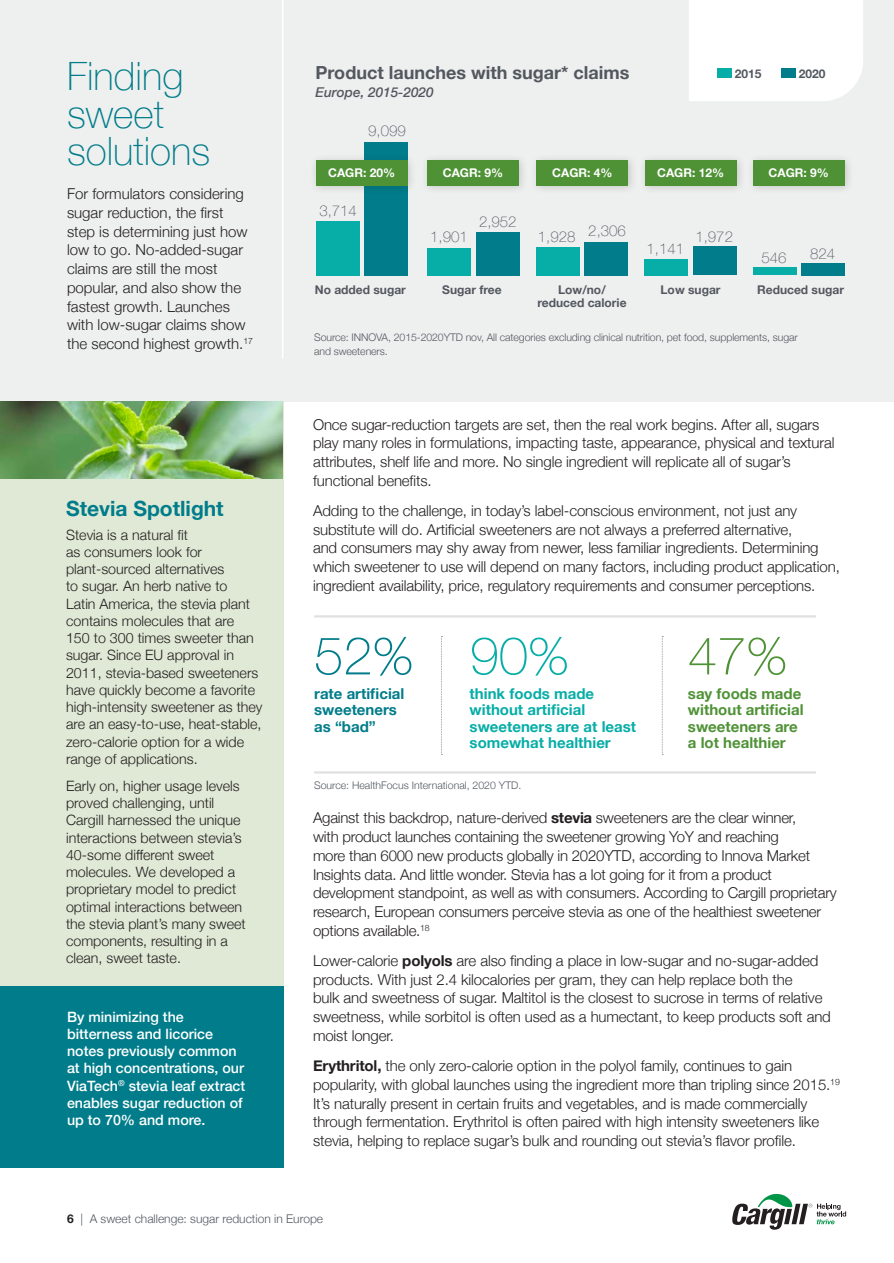
<style>
.page{position:relative;width:894px;height:1263px;background:#fff}
.page>*{position:absolute;margin:0;border:0;box-sizing:border-box;transform-origin:0 0}
.body{font:100 52.5px "Helvetica Neue";color:#007c8a}
.body-2{font:100 52.5px "Helvetica Neue";color:#07ada7}
.body-3{font:100 52.5px "Helvetica Neue";color:#4f9236}
.head{font:100 39px/37.5px "Helvetica Neue";color:#007c8a}
.body-4{font:700 21px "Helvetica Neue";color:#007c8a}
.body-5{font:700 18px "Helvetica Neue";color:#535860}
.body-6{font:300 15px/18.8px "Helvetica Neue";letter-spacing:-.01em;color:#231f20}
.body-7{font:700 15px/16.5px "Helvetica Neue";color:#07ada7}
.body-8{font:700 15px/16.5px "Helvetica Neue";color:#4f9236}
.head-2{font:100 15px "Helvetica Neue";color:#535860}
.body-9{font:700 15px/16.5px "Helvetica Neue";color:#007c8a}
.body-10{font:300 14.25px/17.2px "Helvetica Neue";color:#231f20}
.body-11{font:500 14.25px/17.2px "Helvetica Neue";color:#fff}
.body-12{font:italic 500 13.5px "Helvetica Neue";color:#535860}
.body-13{font:700 12px/13.5px "Helvetica Neue";color:#535860;text-align:center}
.t1{font:300 12px "Helvetica Neue";color:#535860}
.body-14{font:700 12px "Helvetica Neue";color:#fff}
.head-3{font:700 12px "Helvetica Neue";color:#535860}
.body-15{font:300 10.5px/13.5px "Helvetica Neue";letter-spacing:-.01em;color:#535860}
.s1{font-weight:700}
.s2{font-weight:700;color:#231f20}
</style>
<div class="page">
<svg style="left:732px;top:1193px;width:113px;height:36px"></svg>
<div style="left:0;top:0;width:893px;height:401px;background:#eeefef"></div>
<svg style="left:661px;top:636px;width:2px;height:119px"></svg>
<svg style="left:441px;top:636px;width:1px;height:119px"></svg>
<hr style="left:314px;top:615px;width:501px;height:2px;background:#dfe1e0">
<hr style="left:314px;top:771px;width:501px;height:2px;background:#dfe1e0">
<div style="left:0;top:401px;width:283px;height:762px;background:#dfe9d6"></div>
<img style="left:0;top:402px;width:282px;height:76px">
<div style="left:0;top:986px;width:283px;height:181px;background:#007c8a"></div>
<hr style="left:282px;top:0;width:1px;height:359px;background:#fff">
<div style="left:689px;top:0;width:173px;height:101px;background:#fff"></div>
<div style="left:717px;top:68px;width:14px;height:10px;background:#07ada7"></div>
<div style="left:781px;top:68px;width:14px;height:10px;background:#007c8a"></div>
<div style="left:801px;top:263px;width:43px;height:12px;background:#007c8a"></div>
<div style="left:753px;top:267px;width:43px;height:8px;background:#07ada7"></div>
<div style="left:692px;top:246px;width:44px;height:29px;background:#007c8a"></div>
<div style="left:644px;top:259px;width:44px;height:16px;background:#07ada7"></div>
<div style="left:584px;top:242px;width:43px;height:33px;background:#007c8a"></div>
<div style="left:536px;top:247px;width:43px;height:28px;background:#07ada7"></div>
<div style="left:475px;top:232px;width:44px;height:43px;background:#007c8a"></div>
<div style="left:427px;top:247px;width:44px;height:28px;background:#07ada7"></div>
<div style="left:364px;top:142px;width:43px;height:133px;background:#007c8a"></div>
<div style="left:316px;top:221px;width:43px;height:54px;background:#07ada7"></div>
<div style="left:309px;top:153px;width:544px;height:43px;background:#231f20;opacity:.2"></div>
<div style="left:315px;top:160px;width:92px;height:26px;background:#4f9236"></div>
<div style="left:536px;top:160px;width:92px;height:26px;background:#4f9236"></div>
<div style="left:427px;top:160px;width:91px;height:26px;background:#4f9236"></div>
<div style="left:644px;top:160px;width:92px;height:26px;background:#4f9236"></div>
<div style="left:752px;top:160px;width:92px;height:26px;background:#4f9236"></div>
<p class="head" style="left:67px;top:56px;width:145px">Finding sweet solutions</p>
<p class="body-6" style="left:67px;top:183px;width:187px">For formulators considering sugar reduction, the first step is determining just how low to go. No-added-sugar claims are still the most popular, and also show the fastest growth. Launches with low-sugar claims show the second highest growth.<sup>17</sup></p>
<p class="body-4" style="left:66px;top:492px;width:159px">Stevia Spotlight</p>
<p class="body-10" style="left:66px;top:525px;width:198px">Stevia is a natural fit<br>as consumers look for plant-sourced alternatives<br>to sugar. An herb native to<br>Latin America, the stevia plant contains molecules that are<br>150 to 300 times sweeter than sugar. Since EU approval in<br>2011, stevia-based sweeteners have quickly become a favorite high-intensity sweetener as they are an easy-to-use, heat-stable, zero-calorie option for a wide range of applications.</p>
<p class="body-10" style="left:66px;top:776px;width:181px">Early on, higher usage levels proved challenging, until<br>Cargill harnessed the unique interactions between stevia’s<br>40-some different sweet molecules. We developed a proprietary model to predict optimal interactions between the stevia plant’s many sweet components, resulting in a clean, sweet taste.</p>
<p class="body-11" style="left:67px;top:1006px;width:180px">By minimizing the bitterness and licorice notes previously common at high concentrations, our<br>ViaTech<sup>®</sup> stevia leaf extract enables sugar reduction of up to 70% and more.</p>
<p class="body-5" style="left:315px;top:59px;width:315px">Product launches with sugar* claims</p>
<p class="body-12" style="left:315px;top:81px;width:119px">Europe, 2015-2020</p>
<p class="head-2" style="left:368px;top:120px;width:39px">9,099</p>
<p class="head-3" style="left:734px;top:64px;width:28px">2015</p>
<p class="head-3" style="left:798px;top:64px;width:28px">2020</p>
<p class="body-14" style="left:328px;top:164px;width:68px">CAGR: 20%</p>
<p class="body-14" style="left:442px;top:164px;width:62px">CAGR: 9%</p>
<p class="body-14" style="left:552px;top:164px;width:62px">CAGR: 4%</p>
<p class="body-14" style="left:657px;top:164px;width:68px">CAGR: 12%</p>
<p class="body-14" style="left:768px;top:164px;width:62px">CAGR: 9%</p>
<p class="head-2" style="left:319px;top:199px;width:39px">3,714</p>
<p class="head-2" style="left:479px;top:210px;width:39px">2,952</p>
<p class="head-2" style="left:430px;top:226px;width:39px">1,901</p>
<p class="head-2" style="left:537px;top:226px;width:39px">1,928</p>
<p class="head-2" style="left:588px;top:219px;width:39px">2,306</p>
<p class="head-2" style="left:646px;top:238px;width:39px">1,141</p>
<p class="head-2" style="left:695px;top:226px;width:39px">1,972</p>
<p class="head-2" style="left:761px;top:246px;width:27px">546</p>
<p class="head-2" style="left:810px;top:242px;width:27px">824</p>
<p class="body-13" style="left:314px;top:283px;width:93px">No added sugar</p>
<p class="body-13" style="left:442px;top:283px;width:61px">Sugar free</p>
<p class="body-13" style="left:537px;top:283px;width:91px">Low/no/ reduced calorie</p>
<p class="body-13" style="left:660px;top:283px;width:61px">Low sugar</p>
<p class="body-13" style="left:756px;top:283px;width:88px">Reduced sugar</p>
<p class="body-15" style="left:314px;top:330px;width:485px">Source: INNOVA, 2015-2020YTD nov, All categories excluding clinical nutrition, pet food, supplements, sugar and sweeteners.</p>
<p class="body-6" style="left:313px;top:414px;width:523px">Once sugar-reduction targets are set, then the real work begins. After all, sugars play many roles in formulations, impacting taste, appearance, physical and textural attributes, shelf life and more. No single ingredient will replicate all of sugar’s functional benefits.</p>
<p class="body-6" style="left:313px;top:500px;width:528px">Adding to the challenge, in today’s label-conscious environment, not just any substitute will do. Artificial sweeteners are not always a preferred alternative,<br>and consumers may shy away from newer, less familiar ingredients. Determining which sweetener to use will depend on many factors, including product application, ingredient availability, price, regulatory requirements and consumer perceptions.</p>
<p class="body" style="left:314px;top:616px;width:101px">52%</p>
<p class="body-9" style="left:314px;top:685px;width:92px">rate artificial sweeteners as “bad”</p>
<p class="body-2" style="left:469px;top:616px;width:101px">90%</p>
<p class="body-7" style="left:469px;top:685px;width:168px">think foods made without artificial sweeteners are at least somewhat healthier</p>
<p class="body-15" style="left:314px;top:777px;width:208px">Source: HealthFocus International, 2020 YTD.</p>
<p class="body-3" style="left:687px;top:616px;width:101px">47%</p>
<p class="body-8" style="left:687px;top:685px;width:117px">say foods made without artificial sweeteners are a lot healthier</p>
<p class="body-6" style="left:313px;top:807px;width:525px">Against this backdrop, nature-derived <span class="s1">stevia</span> sweeteners are the clear winner,<br>with product launches containing the sweetener growing YoY and reaching<br>more than 6000 new products globally in 2020YTD, according to Innova Market Insights data. And little wonder. Stevia has a lot going for it from a product development standpoint, as well as with consumers. According to Cargill proprietary research, European consumers perceive stevia as one of the healthiest sweetener options available.<sup>18</sup></p>
<p class="body-6" style="left:313px;top:950px;width:519px">Lower-calorie <span class="s1">polyols</span> are also finding a place in low-sugar and no-sugar-added products. With just 2.4 kilocalories per gram, they can help replace both the<br>bulk and sweetness of sugar. Maltitol is the closest to sucrose in terms of relative sweetness, while sorbitol is often used as a humectant, to keep products soft and moist longer.</p>
<p class="body-6" style="left:313px;top:1055px;width:528px"><span class="s1">Erythritol,</span> the only zero-calorie option in the polyol family, continues to gain popularity, with global launches using the ingredient more than tripling since 2015.<sup>19<br></sup>It’s naturally present in certain fruits and vegetables, and is made commercially through fermentation. Erythritol is often paired with high intensity sweeteners like stevia, helping to replace sugar’s bulk and rounding out stevia’s flavor profile.</p>
<p class="t1" style="left:67px;top:1209px;width:257px"><span class="s2">6</span> | A sweet challenge: sugar reduction in Europe</p>
</div>
